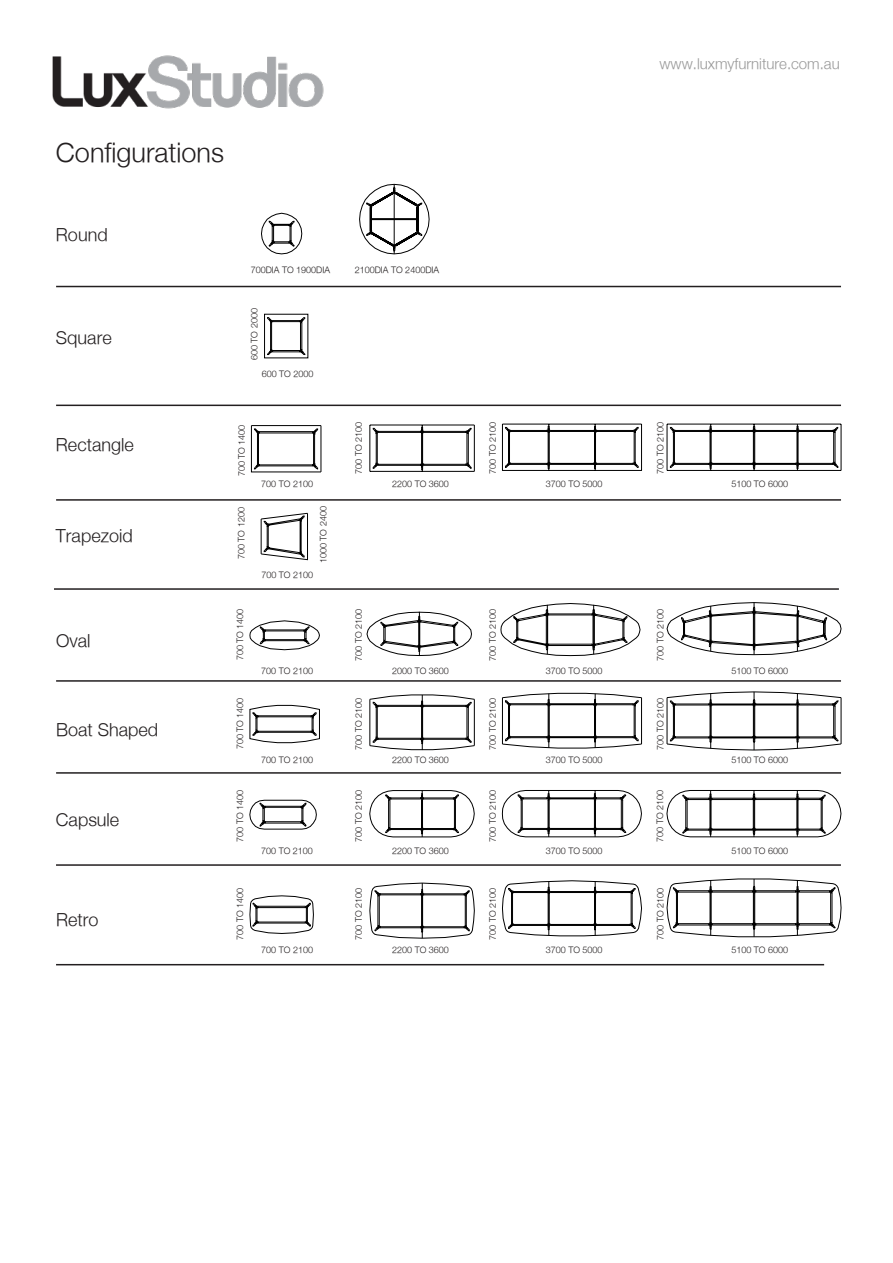
<style>
.page{position:relative;width:893px;height:1263px;background:#fff}
.page>*{position:absolute;margin:0;border:0;box-sizing:border-box;transform-origin:0 0}
.t1{font:300 27px "Helvetica Neue";color:#231f20}
.t2{font:300 18px "Helvetica Neue";color:#231f20}
.t3{font:300 15px "Helvetica Neue";color:#999}
.t4{font:300 9px "Helvetica Neue";color:#231f20}
</style>
<div class="page">
<img style="left:52px;top:55px;width:272px;height:54px">
<hr style="left:56px;top:286px;width:785px;height:1px;background:#231f20">
<hr style="left:56px;top:405px;width:785px;height:1px;background:#231f20">
<hr style="left:56px;top:499px;width:785px;height:2px;background:#231f20">
<hr style="left:56px;top:680px;width:785px;height:2px;background:#231f20">
<hr style="left:56px;top:964px;width:768px;height:1px;background:#231f20">
<svg style="left:261px;top:183px;width:169px;height:72px"></svg>
<svg style="left:264px;top:313px;width:45px;height:46px"></svg>
<svg style="left:260px;top:512px;width:48px;height:49px"></svg>
<svg style="left:249px;top:620px;width:71px;height:31px"></svg>
<hr style="left:54px;top:588px;width:785px;height:2px;background:#231f20">
<svg style="left:366px;top:611px;width:106px;height:45px"></svg>
<svg style="left:500px;top:603px;width:141px;height:54px"></svg>
<svg style="left:666px;top:602px;width:176px;height:54px"></svg>
<hr style="left:56px;top:772px;width:785px;height:2px;background:#231f20">
<svg style="left:249px;top:704px;width:71px;height:40px"></svg>
<svg style="left:369px;top:694px;width:106px;height:57px"></svg>
<svg style="left:501px;top:692px;width:142px;height:57px"></svg>
<svg style="left:666px;top:691px;width:176px;height:60px"></svg>
<svg style="left:250px;top:425px;width:72px;height:48px"></svg>
<svg style="left:369px;top:424px;width:106px;height:48px"></svg>
<svg style="left:501px;top:423px;width:142px;height:48px"></svg>
<hr style="left:550px;top:430px;width:43px;height:1px;background:#000">
<hr style="left:550px;top:431px;width:43px;height:1px;background:#000">
<hr style="left:550px;top:463px;width:43px;height:1px;background:#000">
<hr style="left:550px;top:464px;width:43px;height:1px;background:#000">
<svg style="left:666px;top:423px;width:176px;height:48px"></svg>
<hr style="left:755px;top:430px;width:41px;height:1px;background:#000">
<hr style="left:755px;top:431px;width:41px;height:1px;background:#000">
<hr style="left:755px;top:463px;width:41px;height:1px;background:#000">
<hr style="left:755px;top:464px;width:41px;height:1px;background:#000">
<hr style="left:56px;top:864px;width:785px;height:2px;background:#231f20">
<svg style="left:249px;top:799px;width:68px;height:31px"></svg>
<svg style="left:369px;top:790px;width:106px;height:48px"></svg>
<hr style="left:422px;top:790px;width:1px;height:47px;background:#000">
<svg style="left:501px;top:790px;width:141px;height:48px"></svg>
<svg style="left:666px;top:790px;width:176px;height:48px"></svg>
<hr style="left:710px;top:790px;width:1px;height:47px;background:#000">
<hr style="left:754px;top:790px;width:1px;height:47px;background:#000">
<hr style="left:797px;top:790px;width:1px;height:47px;background:#000">
<svg style="left:249px;top:895px;width:65px;height:39px"></svg>
<svg style="left:369px;top:882px;width:106px;height:57px"></svg>
<svg style="left:502px;top:880px;width:140px;height:57px"></svg>
<svg style="left:666px;top:878px;width:176px;height:60px"></svg>
<p class="t1" style="left:56px;top:136px;width:170px">Configurations</p>
<p class="t2" style="left:56px;top:223px;width:53px">Round</p>
<p class="t2" style="left:56px;top:327px;width:57px">Square</p>
<p class="t2" style="left:56px;top:434px;width:79px">Rectangle</p>
<p class="t2" style="left:56px;top:525px;width:78px">Trapezoid</p>
<p class="t2" style="left:56px;top:629px;width:36px">Oval</p>
<p class="t2" style="left:56px;top:718px;width:104px">Boat Shaped</p>
<p class="t2" style="left:56px;top:809px;width:65px">Capsule</p>
<p class="t2" style="left:56px;top:908px;width:44px">Retro</p>
<p class="t4" style="left:251px;top:264px;width:81px">700DIA TO 1900DIA</p>
<p class="t4" style="left:355px;top:264px;width:86px">2100DIA TO 2400DIA</p>
<p class="t4" style="left:249px;top:360px;width:53px;rotate:-90deg">600 TO 2000</p>
<p class="t4" style="left:262px;top:368px;width:53px">600 TO 2000</p>
<p class="t4" style="left:236px;top:476px;width:53px;rotate:-90deg">700 TO 1400</p>
<p class="t4" style="left:353px;top:474px;width:53px;rotate:-90deg">700 TO 2100</p>
<p class="t4" style="left:261px;top:478px;width:53px">700 TO 2100</p>
<p class="t4" style="left:392px;top:479px;width:58px">2200 TO 3600</p>
<p class="t4" style="left:236px;top:559px;width:53px;rotate:-90deg">700 TO 1200</p>
<p class="t4" style="left:318px;top:563px;width:58px;rotate:-90deg">1000 TO 2400</p>
<p class="t4" style="left:261px;top:569px;width:53px">700 TO 2100</p>
<p class="t4" style="left:234px;top:660px;width:53px;rotate:-90deg">700 TO 1400</p>
<p class="t4" style="left:353px;top:661px;width:53px;rotate:-90deg">700 TO 2100</p>
<p class="t4" style="left:261px;top:665px;width:53px">700 TO 2100</p>
<p class="t4" style="left:392px;top:665px;width:58px">2000 TO 3600</p>
<p class="t4" style="left:234px;top:749px;width:53px;rotate:-90deg">700 TO 1400</p>
<p class="t4" style="left:353px;top:749px;width:53px;rotate:-90deg">700 TO 2100</p>
<p class="t4" style="left:261px;top:754px;width:53px">700 TO 2100</p>
<p class="t4" style="left:392px;top:754px;width:58px">2200 TO 3600</p>
<p class="t4" style="left:234px;top:841px;width:53px;rotate:-90deg">700 TO 1400</p>
<p class="t4" style="left:353px;top:842px;width:53px;rotate:-90deg">700 TO 2100</p>
<p class="t4" style="left:261px;top:845px;width:53px">700 TO 2100</p>
<p class="t4" style="left:392px;top:845px;width:58px">2200 TO 3600</p>
<p class="t4" style="left:234px;top:939px;width:53px;rotate:-90deg">700 TO 1400</p>
<p class="t4" style="left:353px;top:940px;width:53px;rotate:-90deg">700 TO 2100</p>
<p class="t4" style="left:261px;top:944px;width:53px">700 TO 2100</p>
<p class="t4" style="left:392px;top:945px;width:58px">2200 TO 3600</p>
<p class="t4" style="left:487px;top:474px;width:53px;rotate:-90deg">700 TO 2100</p>
<p class="t4" style="left:487px;top:661px;width:53px;rotate:-90deg">700 TO 2100</p>
<p class="t4" style="left:487px;top:749px;width:53px;rotate:-90deg">700 TO 2100</p>
<p class="t4" style="left:487px;top:842px;width:53px;rotate:-90deg">700 TO 2100</p>
<p class="t4" style="left:487px;top:940px;width:53px;rotate:-90deg">700 TO 2100</p>
<p class="t4" style="left:546px;top:479px;width:58px">3700 TO 5000</p>
<p class="t4" style="left:546px;top:665px;width:58px">3700 TO 5000</p>
<p class="t4" style="left:546px;top:754px;width:58px">3700 TO 5000</p>
<p class="t4" style="left:546px;top:845px;width:58px">3700 TO 5000</p>
<p class="t4" style="left:546px;top:945px;width:58px">3700 TO 5000</p>
<h3 class="t3" style="left:659px;top:54px;width:182px">www.luxmyfurniture.com.au</h3>
<p class="t4" style="left:655px;top:474px;width:53px;rotate:-90deg">700 TO 2100</p>
<p class="t4" style="left:655px;top:661px;width:53px;rotate:-90deg">700 TO 2100</p>
<p class="t4" style="left:655px;top:749px;width:53px;rotate:-90deg">700 TO 2100</p>
<p class="t4" style="left:654px;top:842px;width:53px;rotate:-90deg">700 TO 2100</p>
<p class="t4" style="left:655px;top:940px;width:53px;rotate:-90deg">700 TO 2100</p>
<p class="t4" style="left:731px;top:479px;width:58px">5100 TO 6000</p>
<p class="t4" style="left:731px;top:665px;width:58px">5100 TO 6000</p>
<p class="t4" style="left:731px;top:754px;width:58px">5100 TO 6000</p>
<p class="t4" style="left:731px;top:845px;width:58px">5100 TO 6000</p>
<p class="t4" style="left:731px;top:945px;width:58px">5100 TO 6000</p>
</div>
